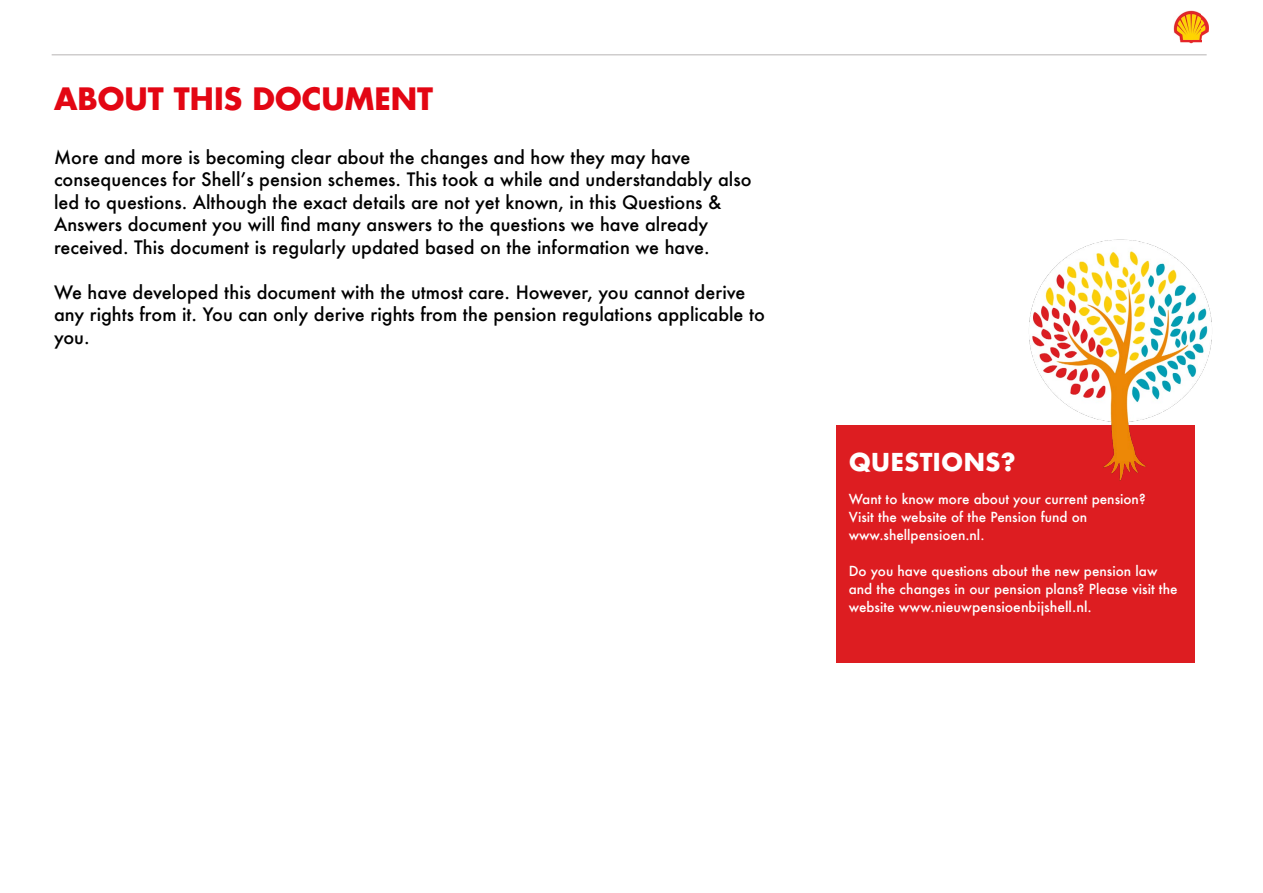
<style>
.page{position:relative;width:1263px;height:893px;background:#fff}
.page>*{position:absolute;margin:0;border:0;box-sizing:border-box;transform-origin:0 0}
.t1{font:700 30px "Futura Std";color:#e30613}
.t2{font:700 24px "Futura";color:#fff}
.t3{font:500 18px/22.5px "Futura";color:#000}
.t4{font:500 13.95px "Futura";color:#fff}
.t5{font:500 13.5px/18px "Futura";color:#fff}
.s1{font-size:13.5px}
</style>
<div class="page">
<img style="left:1173px;top:11px;width:36px;height:33px">
<div style="left:836px;top:425px;width:358px;height:238px;background:#dd1d21"></div>
<img style="left:1029px;top:239px;width:183px;height:251px">
<hr style="left:52px;top:54px;width:1154px;height:2px;background:#cfcdcd">
<h1 class="t1" style="left:54px;top:79px;width:381px">ABOUT THIS DOCUMENT</h1>
<p class="t3" style="left:54px;top:146px;width:699px">More and more is becoming clear about the changes and how they may have consequences for Shell’s pension schemes. This took a while and understandably also led to questions. Although the exact details are not yet known, in this Questions &amp; Answers document you will find many answers to the questions we have already received. This document is regularly updated based on the information we have.</p>
<p class="t3" style="left:54px;top:281px;width:712px">We have developed this document with the utmost care. However, you cannot derive any rights from it. You can only derive rights from the pension regulations applicable to you.</p>
<h2 class="t2" style="left:849px;top:445px;width:168px">QUESTIONS?</h2>
<p class="t5" style="left:849px;top:490px;width:298px">Want to know more about your current pension?<br>Visit the website of the Pension fund on www.shellpensioen.nl.</p>
<p class="t5" style="left:849px;top:562px;width:330px">Do you have questions about the new pension law and the changes in our pension plans? Please visit the</p>
<p class="t4" style="left:849px;top:597px;width:245px"><span class="s1">website</span> www.nieuwpensioenbijshell.nl.</p>
</div>
